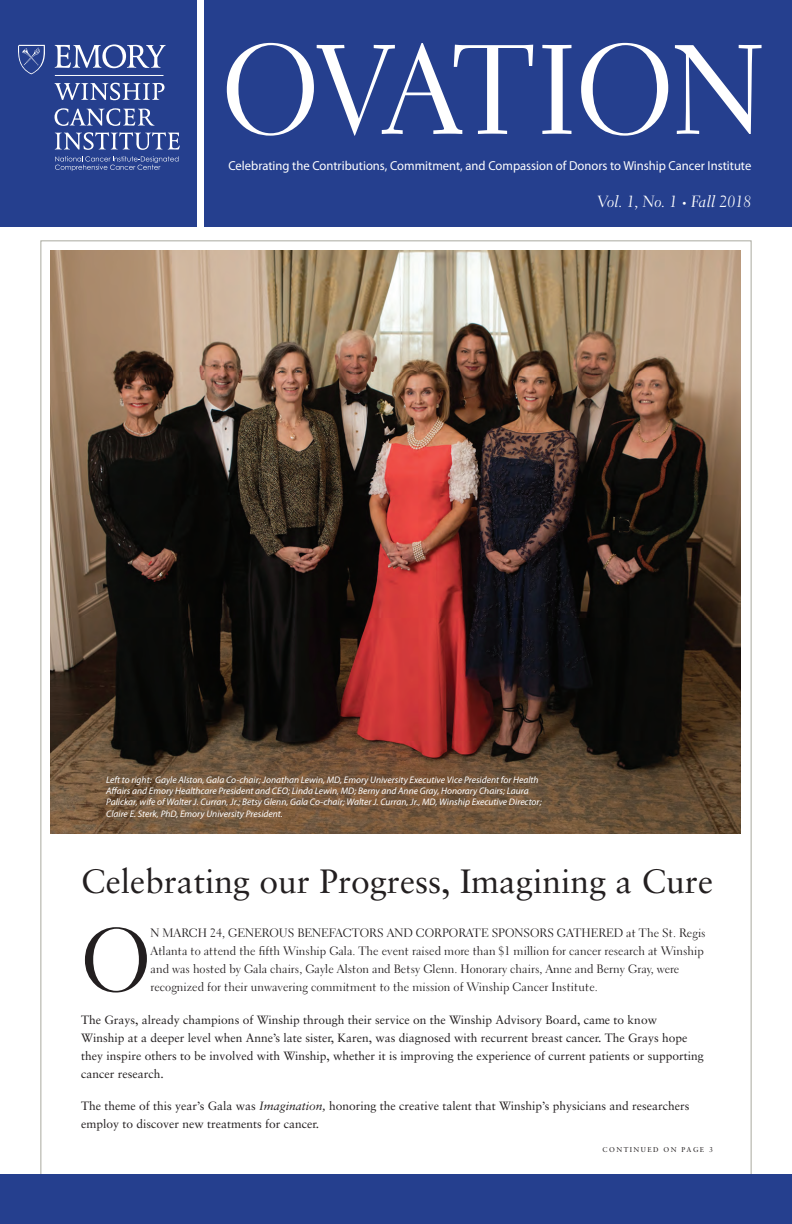
<style>
.page{position:relative;width:792px;height:1224px;background:#fff}
.page>*{position:absolute;margin:0;border:0;box-sizing:border-box;transform-origin:0 0}
.Reg_story_heads_24pt{font:125px "Transitional 521 BT Roman A";letter-spacing:-.025em;color:#fff}
.Cover_Drop_Cap_lead{font:88.1px "Transitional 521 BT Roman A";color:#231f20}
._42_Pt_heads_A{font:33.8px "Sabon";color:#231f20}
.t1{font:16px "Transitional 521 BT Cursive A";color:#fff}
.t2{font:13px "Myriad Pro";color:#fff}
.lead_story_body_copy{font:12px/18px "Sabon";color:#231f20}
.Cover_Drop_Cap_lead-2{font:12px/18px "Transitional 521 BT Roman A";color:#231f20}
.captions{font:italic 9.5px/11.4px "Myriad Pro";color:#fff}
.t3{font:7px "Sabon";letter-spacing:.21em;color:#231f20}
.s1{font-size:10px}
.s2{font-style:italic}
</style>
<div class="page">
<div style="left:204px;top:0;width:588px;height:226px;background:#253f8e"></div>
<div style="left:0;top:0;width:197px;height:226px;background:#253f8e"></div>
<svg style="left:18px;top:45px;width:27px;height:29px"></svg>
<svg style="left:55px;top:44px;width:111px;height:24px"></svg>
<svg style="left:55px;top:83px;width:110px;height:17px"></svg>
<svg style="left:55px;top:108px;width:99px;height:18px"></svg>
<svg style="left:55px;top:132px;width:125px;height:18px"></svg>
<hr style="left:55px;top:75px;width:109px;height:1px;background:#fff">
<svg style="left:55px;top:156px;width:124px;height:15px"></svg>
<img style="left:51px;top:251px;width:689px;height:583px">
<div style="left:0;top:1174px;width:792px;height:50px;background:#253f8e"></div>
<p class="Reg_story_heads_24pt" style="left:222px;top:14px;width:544px">OVATION</p>
<p class="t2" style="left:228px;top:157px;width:525px">Celebrating the Contributions, Commitment, and Compassion of Donors to Winship Cancer Institute</p>
<p class="t1" style="left:598px;top:192px;width:156px">Vol. 1, No. 1 <span class="s1">•</span> Fall 2018</p>
<p class="captions" style="left:106px;top:774px;width:437px">Left to right: Gayle Alston, Gala Co-chair; Jonathan Lewin, MD, Emory University Executive Vice President for Health Affairs and Emory Healthcare President and CEO; Linda Lewin, MD; Berny and Anne Gray, Honorary Chairs; Laura Palickar, wife of Walter J. Curran, Jr.; Betsy Glenn, Gala Co-chair; Walter J. Curran, Jr., MD, Winship Executive Director; Claire E. Sterk, PhD, Emory University President.</p>
<p class="_42_Pt_heads_A" style="left:81px;top:861px;width:633px">Celebrating our Progress, Imagining a Cure</p>
<p class="Cover_Drop_Cap_lead" style="left:81px;top:907px;width:71px">O</p>
<p class="Cover_Drop_Cap_lead-2" style="left:151px;top:924px;width:557px">N MARCH 24, GENEROUS BENEFACTORS AND CORPORATE SPONSORS GATHERED at The St. Regis Atlanta to attend the fifth Winship Gala. The event raised more than $1 million for cancer research at Winship and was hosted by Gala chairs, Gayle Alston and Betsy Glenn. Honorary chairs, Anne and Berny Gray, were recognized for their unwavering commitment to the mission of Winship Cancer Institute.</p>
<p class="lead_story_body_copy" style="left:81px;top:1010px;width:624px">The Grays, already champions of Winship through their service on the Winship Advisory Board, came to know<br>Winship at a deeper level when Anne’s late sister, Karen, was diagnosed with recurrent breast cancer. The Grays hope they inspire others to be involved with Winship, whether it is improving the experience of current patients or supporting cancer research.</p>
<p class="lead_story_body_copy" style="left:81px;top:1097px;width:610px">The theme of this year’s Gala was <span class="s2">Imagination,</span> honoring the creative talent that Winship’s physicians and researchers employ to discover new treatments for cancer.</p>
<p class="t3" style="left:603px;top:1145px;width:112px">CONTINUED ON PAGE 3</p>
</div>
